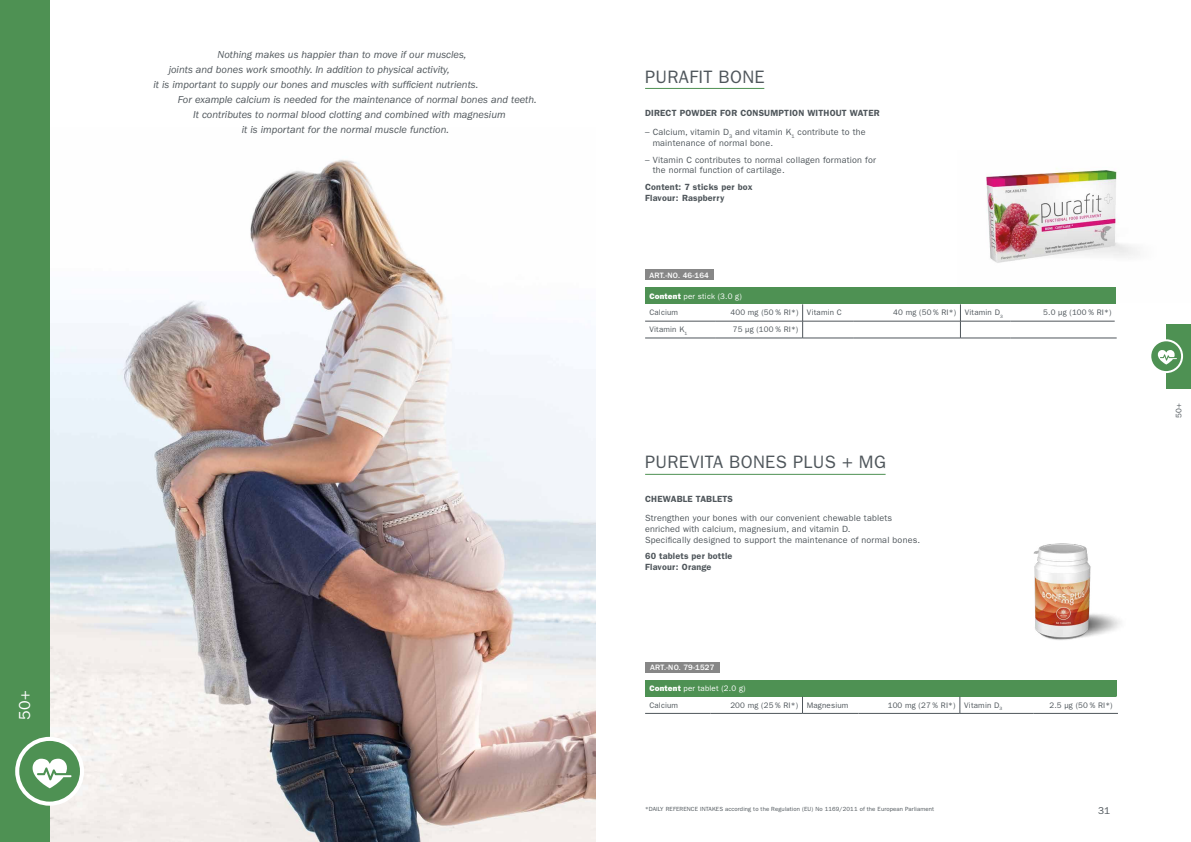
<style>
.page{position:relative;width:1191px;height:842px;background:#fff}
.page>*{position:absolute;margin:0;border:0;box-sizing:border-box;transform-origin:0 0}
.t1{font:18px "ITC Franklin Gothic Std";letter-spacing:.02em;color:#4f565b}
.t2{font:16px "ITC Franklin Gothic Std";color:#fff}
.t3{font:italic 10.5px "ITC Franklin Gothic Std";color:#4f565b}
.t4{font:10px "ITC Franklin Gothic Std";color:#4f565b}
.t5{font:9px/10.8px "ITC Franklin Gothic Std";letter-spacing:.02em;color:#4f565b}
.t6{font:600 9px/10.8px "ITC Franklin Gothic Std";letter-spacing:.02em;color:#4f565b}
.t7{font:8px "ITC Franklin Gothic Std";letter-spacing:.02em;color:#4f565b}
.t8{font:8px/16.8px "ITC Franklin Gothic Std";letter-spacing:.02em;color:#fff}
.t9{font:500 8px "ITC Franklin Gothic Std";letter-spacing:.02em;color:#fff}
.t10{font:6px "ITC Franklin Gothic Std";letter-spacing:.02em;color:#4f565b}
.s1{font-family:"ITC Franklin Gothic Std Hvy"}
.s2{color:#4f565b}
.s3{color:#fff}
</style>
<div class="page">
<img style="left:50px;top:160px;width:545px;height:682px">
<div style="left:0;top:0;width:50px;height:842px;background:#4e9153"></div>
<svg style="left:17px;top:739px;width:65px;height:65px;fill:#4e9153"></svg>
<svg style="left:24px;top:759px;width:47px;height:29px"></svg>
<div style="left:15px;top:737px;width:69px;height:69px;border:4px solid #fff;border-radius:50%"></div>
<div style="left:1166px;top:324px;width:25px;height:65px;background:#4e9153"></div>
<svg style="left:1150px;top:340px;width:32px;height:32px"></svg>
<svg style="left:1153px;top:350px;width:23px;height:15px"></svg>
<div style="left:1149px;top:339px;width:34px;height:34px;border:2px solid #fff;border-radius:50%"></div>
<img style="left:1033px;top:543px;width:88px;height:97px">
<img style="left:986px;top:168px;width:152px;height:135px">
<hr style="left:645px;top:88px;width:119px;height:1px;background:#4e9153">
<div style="left:645px;top:270px;width:68px;height:10px;background:#878787"></div>
<div style="left:645px;top:287px;width:470px;height:17px;background:#4e9153"></div>
<hr style="left:645px;top:321px;width:71px;height:1px;background:#4f565b">
<hr style="left:645px;top:338px;width:71px;height:1px;background:#4f565b">
<hr style="left:716px;top:321px;width:86px;height:1px;background:#4f565b">
<hr style="left:716px;top:338px;width:86px;height:1px;background:#4f565b">
<svg style="left:802px;top:304px;width:1px;height:34px"></svg>
<hr style="left:802px;top:321px;width:52px;height:1px;background:#4f565b">
<hr style="left:802px;top:338px;width:52px;height:1px;background:#4f565b">
<hr style="left:854px;top:321px;width:106px;height:1px;background:#4f565b">
<hr style="left:854px;top:338px;width:106px;height:1px;background:#4f565b">
<svg style="left:960px;top:304px;width:1px;height:34px"></svg>
<hr style="left:960px;top:321px;width:50px;height:1px;background:#4f565b">
<hr style="left:960px;top:338px;width:50px;height:1px;background:#4f565b">
<hr style="left:1010px;top:321px;width:104px;height:1px;background:#4f565b">
<hr style="left:1010px;top:338px;width:106px;height:1px;background:#4f565b">
<hr style="left:645px;top:474px;width:240px;height:1px;background:#4e9153">
<div style="left:645px;top:662px;width:74px;height:10px;background:#878787"></div>
<div style="left:645px;top:680px;width:472px;height:16px;background:#4e9153"></div>
<hr style="left:645px;top:713px;width:65px;height:1px;background:#4f565b">
<hr style="left:710px;top:713px;width:92px;height:1px;background:#4f565b">
<svg style="left:802px;top:696px;width:1px;height:17px"></svg>
<hr style="left:802px;top:713px;width:56px;height:1px;background:#4f565b">
<hr style="left:858px;top:713px;width:102px;height:1px;background:#4f565b">
<svg style="left:959px;top:696px;width:1px;height:17px"></svg>
<hr style="left:960px;top:713px;width:73px;height:1px;background:#4f565b">
<hr style="left:1033px;top:713px;width:85px;height:1px;background:#4f565b">
<h2 class="t2" style="left:16px;top:720px;width:31px;rotate:-90deg">50+</h2>
<p class="t3" style="left:217px;top:49px;width:250px">Nothing makes us happier than to move if our muscles,</p>
<p class="t3" style="left:169px;top:64px;width:283px">joints and bones work smoothly. In addition to physical activity,</p>
<p class="t3" style="left:153px;top:79px;width:326px">it is important to supply our bones and muscles with sufficient nutrients.</p>
<p class="t3" style="left:178px;top:94px;width:360px">For example calcium is needed for the maintenance of normal bones and teeth.</p>
<p class="t3" style="left:193px;top:109px;width:314px">It contributes to normal blood clotting and combined with magnesium</p>
<p class="t3" style="left:242px;top:124px;width:209px">it is important for the normal muscle function.</p>
<h1 class="t1" style="left:645px;top:66px;width:121px">PURAFIT BONE</h1>
<p class="t6" style="left:645px;top:108px;width:236px">DIRECT POWDER FOR CONSUMPTION WITHOUT WATER</p>
<p class="t5" style="left:652px;top:127px;width:214px;text-indent:-8px">– Calcium, vitamin D<sub>3</sub> and vitamin K<sub>1</sub> contribute to the maintenance of normal bone.</p>
<p class="t5" style="left:652px;top:154px;width:225px;text-indent:-8px">– Vitamin C contributes to normal collagen formation for the normal function of cartilage.</p>
<p class="t6" style="left:645px;top:181px;width:109px">Content: 7 sticks per box<br>Flavour: Raspberry</p>
<p class="t9" style="left:649px;top:271px;width:61px">ART.-NO. 46-164</p>
<p class="t8" style="left:649px;top:288px;width:94px"><span class="s1">Content</span> per stick (3.0 g)<br><span class="s2">Calcium</span></p>
<p class="t7" style="left:730px;top:308px;width:113px">400 mg (50 % RI*) Vitamin C</p>
<p class="t7" style="left:893px;top:308px;width:111px">40 mg (50 % RI*) Vitamin D<sub>3</sub></p>
<p class="t7" style="left:1043px;top:308px;width:70px">5.0 μg (100 % RI*)</p>
<p class="t7" style="left:649px;top:325px;width:39px">Vitamin K<sub>1</sub></p>
<p class="t7" style="left:732px;top:325px;width:114px">75 μg (100 % RI*) <span class="s3">Vitamin B</span><sub>6</sub></p>
<h1 class="t1" style="left:645px;top:452px;width:242px">PUREVITA BONES PLUS + MG</h1>
<p class="t6" style="left:645px;top:493px;width:89px">CHEWABLE TABLETS</p>
<p class="t5" style="left:645px;top:513px;width:277px">Strengthen your bones with our convenient chewable tablets enriched with calcium, magnesium, and vitamin D.<br>Specifically designed to support the maintenance of normal bones.</p>
<p class="t6" style="left:645px;top:551px;width:89px">60 tablets per bottle<br>Flavour: Orange</p>
<p class="t9" style="left:650px;top:663px;width:66px">ART.-NO. 79-1527</p>
<p class="t8" style="left:649px;top:680px;width:98px"><span class="s1">Content</span> per tablet (2.0 g)<br><span class="s2">Calcium</span></p>
<p class="t7" style="left:730px;top:700px;width:120px">200 mg (25 % RI*) Magnesium</p>
<p class="t7" style="left:887px;top:700px;width:116px">100 mg (27 % RI*) Vitamin D<sub>3</sub></p>
<p class="t7" style="left:1049px;top:700px;width:65px">2.5 µg (50 % RI*)</p>
<p class="t10" style="left:645px;top:805px;width:290px">*DAILY REFERENCE INTAKES according to the Regulation (EU) No 1169/2011 of the European Parliament</p>
<p class="t4" style="left:1098px;top:805px;width:14px">31</p>
<p class="t7" style="left:1174px;top:418px;width:16px;rotate:-90deg">50+</p>
</div>
